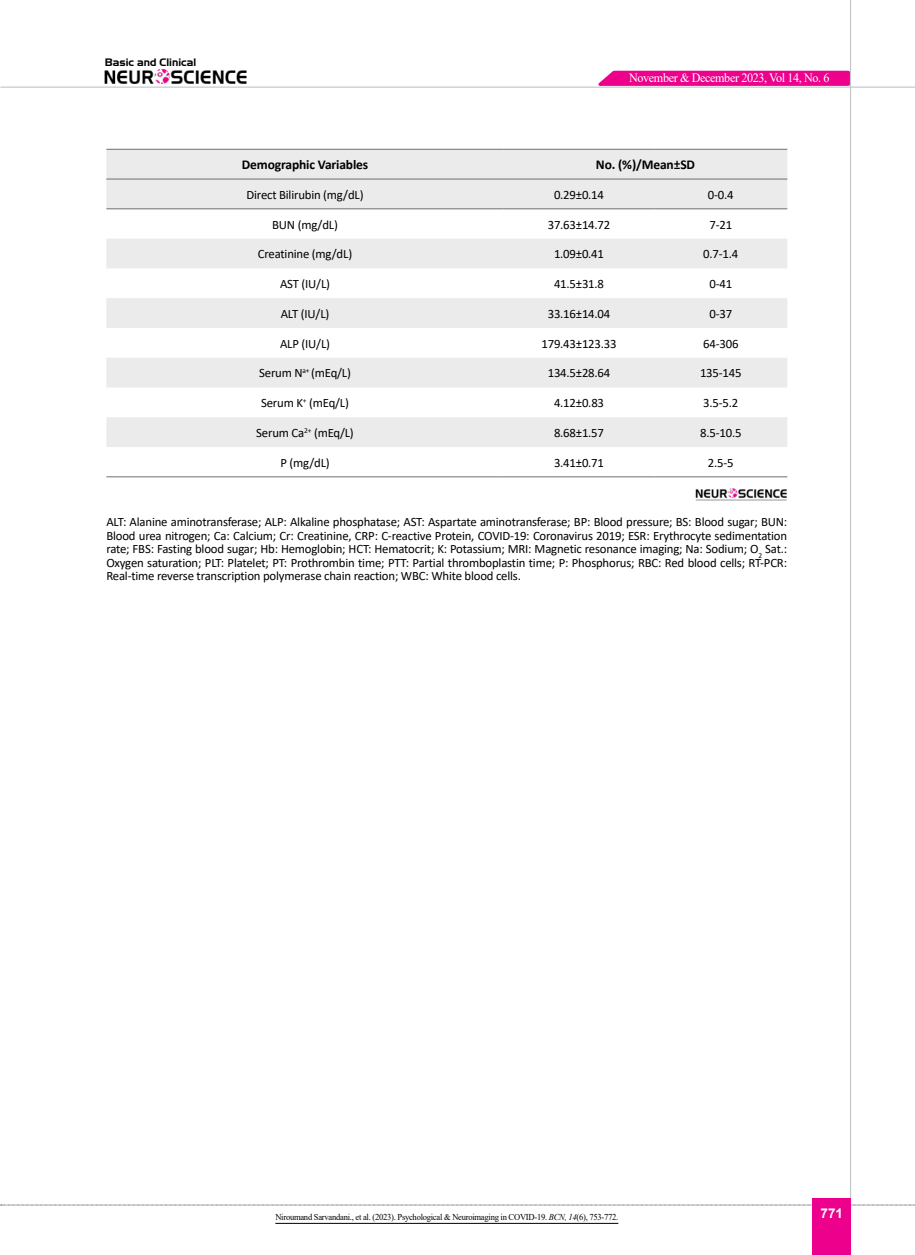
<style>
.page{position:relative;width:915px;height:1255px;background:#fff}
.page>*{position:absolute;margin:0;border:0;box-sizing:border-box;transform-origin:0 0}
.t1{font:700 13.5px "Calibri";letter-spacing:-.01em;color:#000}
.t2{font:700 13.5px "Arial";color:#fff}
.t3{font:12.75px/13.5px "Calibri";letter-spacing:-.015em;color:#000;text-align:justify}
.t4{font:12.75px "Times New Roman";letter-spacing:-.03em;color:#fff;scale:.95 1}
.t5{font:10.5px "Aero Regular SWFTE";color:#000}
.t6{font:9px "Times New Roman";letter-spacing:-.03em;color:#000;scale:.95 1}
.s1{font-style:italic}
</style>
<div class="page">
<svg style="left:1px;top:1204px;width:914px;height:1px"></svg>
<hr style="left:849px;top:0;width:1px;height:1254px;background:#c2c4c6">
<hr style="left:0;top:87px;width:914px;height:1px;background:#c2c4c6">
<img style="left:104px;top:69px;width:143px;height:15px">
<div style="left:812px;top:1198px;width:38px;height:56px;background:#ec008c"></div>
<svg style="left:591px;top:69px;width:260px;height:18px;background:#ee32a2"></svg>
<svg style="left:106px;top:150px;width:681px;height:297px;fill:#ebebec"></svg>
<hr style="left:106px;top:149px;width:397px;height:1px;background:#6d6e71">
<hr style="left:503px;top:149px;width:151px;height:1px;background:#6d6e71">
<hr style="left:654px;top:149px;width:133px;height:1px;background:#6d6e71">
<hr style="left:106px;top:179px;width:397px;height:1px;background:#6d6e71">
<hr style="left:503px;top:179px;width:151px;height:1px;background:#6d6e71">
<hr style="left:654px;top:179px;width:133px;height:1px;background:#6d6e71">
<hr style="left:106px;top:208px;width:397px;height:1px;background:#6d6e71">
<hr style="left:503px;top:208px;width:151px;height:1px;background:#6d6e71">
<hr style="left:654px;top:208px;width:133px;height:1px;background:#6d6e71">
<hr style="left:106px;top:476px;width:397px;height:1px;background:#6d6e71">
<hr style="left:503px;top:476px;width:151px;height:1px;background:#6d6e71">
<hr style="left:654px;top:476px;width:133px;height:1px;background:#6d6e71">
<img style="left:695px;top:488px;width:92px;height:13px">
<hr style="left:275px;top:1222px;width:343px;height:1px;background:#000">
<p class="t5" style="left:105px;top:56px;width:93px">Basic and Clinical</p>
<p class="t4" style="left:629px;top:69px;width:212px">November &amp; December 2023, Vol 14, No. 6</p>
<p class="t1" style="left:242px;top:155px;width:128px">Demographic Variables</p>
<p class="t1" style="left:595px;top:155px;width:101px">No. (%)/Mean±SD</p>
<p class="t3" style="left:246px;top:187px;width:118px">Direct Bilirubin (mg/dL)</p>
<p class="t3" style="left:554px;top:187px;width:52px">0.29±0.14</p>
<p class="t3" style="left:707px;top:187px;width:27px">0-0.4</p>
<p class="t3" style="left:272px;top:217px;width:67px">BUN (mg/dL)</p>
<p class="t3" style="left:547px;top:217px;width:64px">37.63±14.72</p>
<p class="t3" style="left:709px;top:217px;width:24px">7-21</p>
<p class="t3" style="left:258px;top:247px;width:96px">Creatinine (mg/dL)</p>
<p class="t3" style="left:554px;top:247px;width:52px">1.09±0.41</p>
<p class="t3" style="left:703px;top:247px;width:37px">0.7-1.4</p>
<p class="t3" style="left:280px;top:277px;width:51px">AST (IU/L)</p>
<p class="t3" style="left:554px;top:277px;width:52px">41.5±31.8</p>
<p class="t3" style="left:709px;top:277px;width:24px">0-41</p>
<p class="t3" style="left:281px;top:306px;width:50px">ALT (IU/L)</p>
<p class="t3" style="left:547px;top:306px;width:64px">33.16±14.04</p>
<p class="t3" style="left:709px;top:306px;width:24px">0-37</p>
<p class="t3" style="left:280px;top:336px;width:51px">ALP (IU/L)</p>
<p class="t3" style="left:541px;top:336px;width:77px">179.43±123.33</p>
<p class="t3" style="left:703px;top:336px;width:37px">64-306</p>
<p class="t3" style="left:259px;top:366px;width:93px">Serum N<sup>a+</sup> (mEq/L)</p>
<p class="t3" style="left:547px;top:366px;width:64px">134.5±28.64</p>
<p class="t3" style="left:699px;top:366px;width:43px">135-145</p>
<p class="t3" style="left:261px;top:396px;width:89px">Serum K<sup>+</sup> (mEq/L)</p>
<p class="t3" style="left:554px;top:396px;width:52px">4.12±0.83</p>
<p class="t3" style="left:703px;top:396px;width:37px">3.5-5.2</p>
<p class="t3" style="left:256px;top:425px;width:99px">Serum Ca<sup>2+</sup> (mEq/L)</p>
<p class="t3" style="left:554px;top:425px;width:52px">8.68±1.57</p>
<p class="t3" style="left:700px;top:425px;width:43px">8.5-10.5</p>
<p class="t3" style="left:280px;top:455px;width:51px">P (mg/dL)</p>
<p class="t3" style="left:554px;top:455px;width:52px">3.41±0.71</p>
<p class="t3" style="left:707px;top:455px;width:27px">2.5-5</p>
<p class="t3" style="left:106px;top:515px;width:682px">ALT: Alanine aminotransferase; ALP: Alkaline phosphatase; AST: Aspartate aminotransferase; BP: Blood pressure; BS: Blood sugar; BUN:<br>Blood urea nitrogen; Ca: Calcium; Cr: Creatinine, CRP: C-reactive Protein, COVID-19: Coronavirus 2019; ESR: Erythrocyte sedimentation rate; FBS: Fasting blood sugar; Hb: Hemoglobin; HCT: Hematocrit; K: Potassium; MRI: Magnetic resonance imaging; Na: Sodium; O<sub>2</sub> Sat.:<br>Oxygen saturation; PLT: Platelet; PT: Prothrombin time; PTT: Partial thromboplastin time; P: Phosphorus; RBC: Red blood cells; RT-PCR:<br>Real-time reverse transcription polymerase chain reaction; WBC: White blood cells.</p>
<p class="t6" style="left:275px;top:1210px;width:362px">Niroumand Sarvandani., et al. (2023). Psychological &amp; Neuroimaging in COVID-19. <span class="s1">BCN, 14</span>(6), 753-772.</p>
<p class="t2" style="left:820px;top:1203px;width:24px">771</p>
</div>
